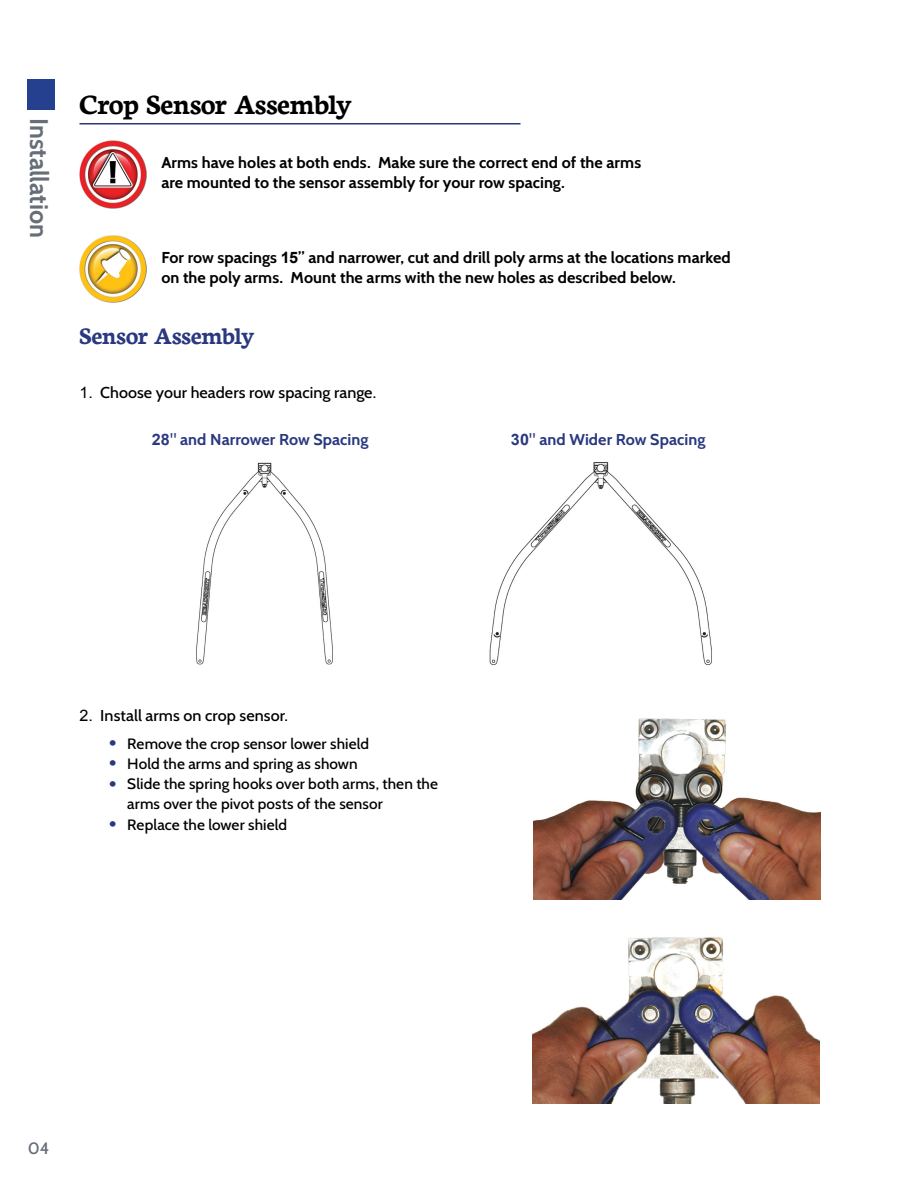
<style>
.page{position:relative;width:918px;height:1188px;background:#fff}
.page>*{position:absolute;margin:0;border:0;box-sizing:border-box;transform-origin:0 0}
.t1{font:700 30px "Neuton";color:#000}
.t2{font:700 25.5px "Neuton";color:#29387f}
.t3{font:700 25.5px "Cabin";letter-spacing:-.005em;color:#666e78}
.t4{font:500 16.5px "Cabin";color:#666e78}
.t5{font:700 15.75px/20.2px "Cabin";letter-spacing:.005em;color:#000}
.t6{font:500 15.75px "Cabin";color:#000}
.t7{font:700 15.75px "Cabin";letter-spacing:.005em;color:#29387f}
.t8{font:500 15px/20.2px "Cabin";letter-spacing:.005em;color:#000}
.s1{font-family:"Arial"}
.s2{font-family:"Arial";font-weight:400}
.s3{font-weight:500}
.s4{font-size:25.5px;color:#29387f}
</style>
<div class="page">
<hr style="left:80px;top:123px;width:440px;height:1px;background:#29387f">
<img style="left:79px;top:141px;width:68px;height:67px">
<img style="left:79px;top:236px;width:68px;height:67px">
<img style="left:489px;top:462px;width:223px;height:204px">
<img style="left:196px;top:462px;width:137px;height:203px">
<img style="left:533px;top:937px;width:287px;height:166px">
<img style="left:533px;top:718px;width:287px;height:182px">
<div style="left:28px;top:79px;width:27px;height:31px;background:#25408f"></div>
<h2 class="t3" style="left:55px;top:118px;width:121px;rotate:90deg">Installation</h2>
<h1 class="t1" style="left:80px;top:85px;width:274px">Crop Sensor Assembly</h1>
<p class="t5" style="left:161px;top:152px;width:481px">Arms have holes at both ends. Make sure the correct end of the arms are mounted to the sensor assembly for your row spacing.</p>
<p class="t5" style="left:161px;top:247px;width:571px">For row spacings <span class="s1">15</span>” and narrower, cut and drill poly arms at the locations marked on the poly arms. Mount the arms with the new holes as described below.</p>
<h2 class="t2" style="left:80px;top:319px;width:176px">Sensor Assembly</h2>
<p class="t6" style="left:80px;top:382px;width:298px"><span class="s2">1.</span> Choose your headers row spacing range.</p>
<p class="t7" style="left:152px;top:430px;width:218px"><span class="s1">28</span><span class="s3">"</span> and Narrower Row Spacing</p>
<p class="t7" style="left:511px;top:430px;width:196px"><span class="s1">30</span><span class="s3">"</span> and Wider Row Spacing</p>
<p class="t6" style="left:80px;top:706px;width:210px"><span class="s2">2.</span> Install arms on crop sensor.</p>
<p class="t8" style="left:109px;top:733px;width:262px"><span class="s4">•</span> Remove the crop sensor lower shield</p>
<p class="t8" style="left:109px;top:753px;width:251px"><span class="s4">•</span> Hold the arms and spring as shown</p>
<p class="t8" style="left:127px;top:774px;width:312px;text-indent:-18px"><span class="s4">•</span> Slide the spring hooks over both arms, then the arms over the pivot posts of the sensor</p>
<p class="t8" style="left:109px;top:814px;width:180px"><span class="s4">•</span> Replace the lower shield</p>
<p class="t4" style="left:28px;top:1138px;width:23px">04</p>
</div>
